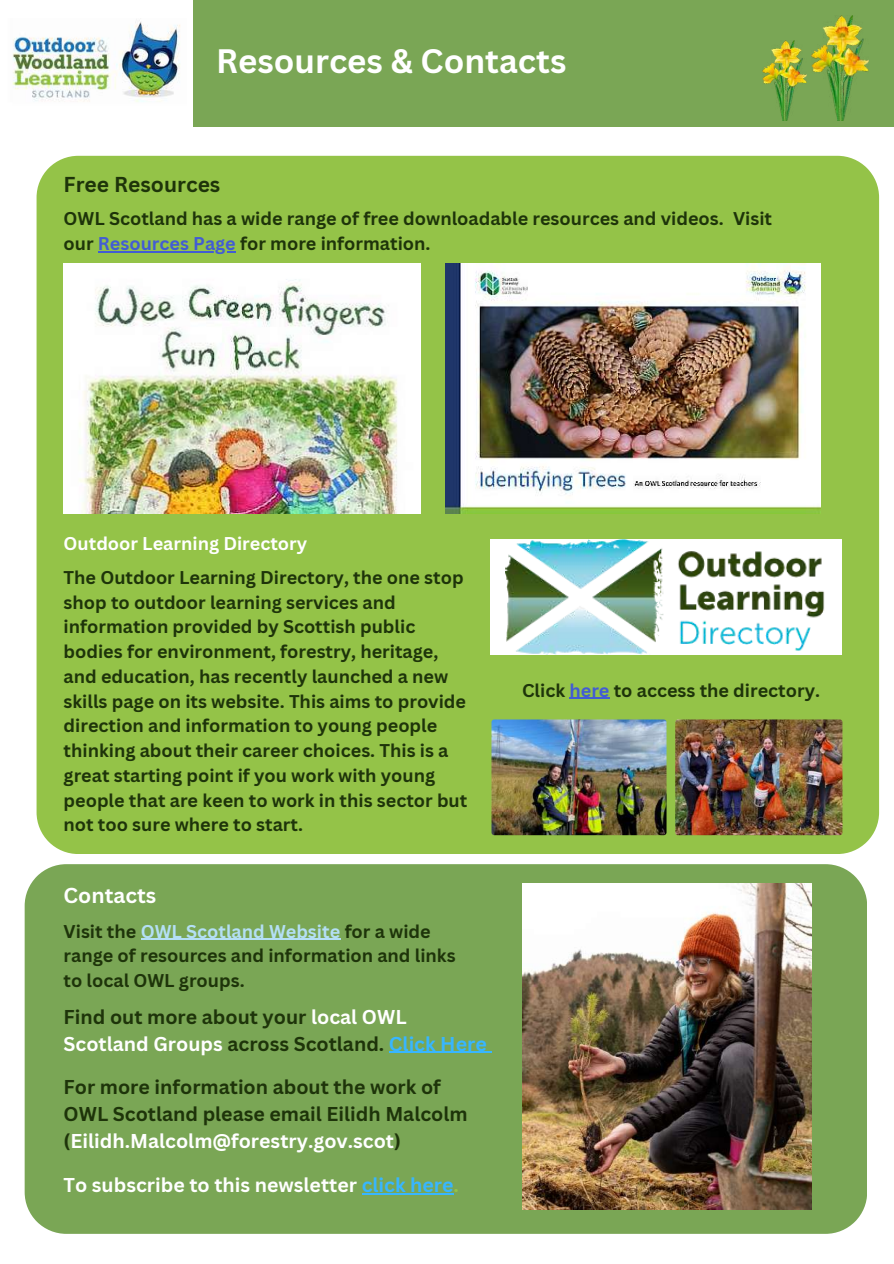
<style>
.page{position:relative;width:894px;height:1264px;background:#fff}
.page>*{position:absolute;margin:0;border:0;box-sizing:border-box;transform-origin:0 0}
.t1{font:700 33px "Canva Sans";color:#fff}
.t2{font:700 21px "Canva Sans";color:#1e340a}
.t3{font:700 21px "Canva Sans";color:#fff}
.t4{font:700 19.5px/27px "Canva Sans";color:#1e340a}
.t5{font:700 19.5px "Canva Sans";color:#fff}
.t6{font:700 18px/24.8px "Canva Sans";color:#1e340a}
.t7{font:700 18px "Canva Sans";color:#fff}
.s1{color:#425cd4}
.s2{color:#b4dff5}
.s3{color:#fff}
.s4{color:#38b6ff}
.s5{color:#94c348}
</style>
<div class="page">
<div style="left:0;top:0;width:893px;height:126px;background:#7aa655"></div>
<img style="left:0;top:0;width:192px;height:126px">
<div style="left:25px;top:864px;width:841px;height:369px;background:#7aa655"></div>
<div style="left:37px;top:156px;width:841px;height:698px;background:#94c348"></div>
<img style="left:811px;top:16px;width:57px;height:105px">
<img style="left:762px;top:41px;width:44px;height:80px">
<img style="left:64px;top:264px;width:356px;height:249px">
<img style="left:446px;top:264px;width:374px;height:249px">
<img style="left:522px;top:883px;width:288px;height:326px">
<div style="left:490px;top:539px;width:352px;height:115px;background:#fff"></div>
<img style="left:505px;top:539px;width:322px;height:116px">
<img style="left:491px;top:719px;width:175px;height:116px;border-radius:3px">
<img style="left:675px;top:719px;width:167px;height:116px;border-radius:3px">
<hr style="left:141px;top:938px;width:199px;height:1px;background:#b4dff5">
<hr style="left:389px;top:1051px;width:97px;height:1px;background:#38b6ff">
<hr style="left:361px;top:1193px;width:92px;height:1px;background:#38b6ff">
<hr style="left:98px;top:251px;width:138px;height:1px;background:#425cd4">
<hr style="left:569px;top:698px;width:40px;height:1px;background:#425cd4">
<h1 class="t1" style="left:216px;top:37px;width:352px">Resources &amp; Contacts</h1>
<p class="t2" style="left:64px;top:169px;width:158px">Free Resources</p>
<p class="t6" style="left:64px;top:206px;width:709px">OWL Scotland has a wide range of free downloadable resources and videos. Visit our <span class="s1">Resources Page</span> for more information.</p>
<p class="t7" style="left:64px;top:531px;width:245px">Outdoor Learning Directory</p>
<p class="t6" style="left:64px;top:564px;width:405px">The Outdoor Learning Directory, the one stop shop to outdoor learning services and information provided by Scottish public bodies for environment, forestry, heritage, and education, has recently launched a new skills page on its website. This aims to provide direction and information to young people thinking about their career choices. This is a great starting point if you work with young people that are keen to work in this sector but not too sure where to start.</p>
<p class="t3" style="left:64px;top:880px;width:94px">Contacts</p>
<p class="t6" style="left:64px;top:918px;width:393px">Visit the <span class="s2">OWL Scotland Website</span> for a wide range of resources and information and links to local OWL groups.</p>
<p class="t4" style="left:64px;top:1002px;width:424px">Find out more about your <span class="s3">local OWL<br>Scotland Groups</span> across Scotland. <span class="s4">Click Here</span></p>
<p class="t4" style="left:64px;top:1072px;width:405px">For more information about the work of<br>OWL Scotland please email Eilidh Malcolm (<span class="s3">Eilidh.Malcolm@forestry.gov.scot</span>)</p>
<p class="t5" style="left:64px;top:1171px;width:397px">To subscribe to this newsletter <span class="s4">click here</span><span class="s5">.</span></p>
<p class="t6" style="left:522px;top:677px;width:299px">Click <span class="s1">here</span> to access the directory.</p>
</div>
